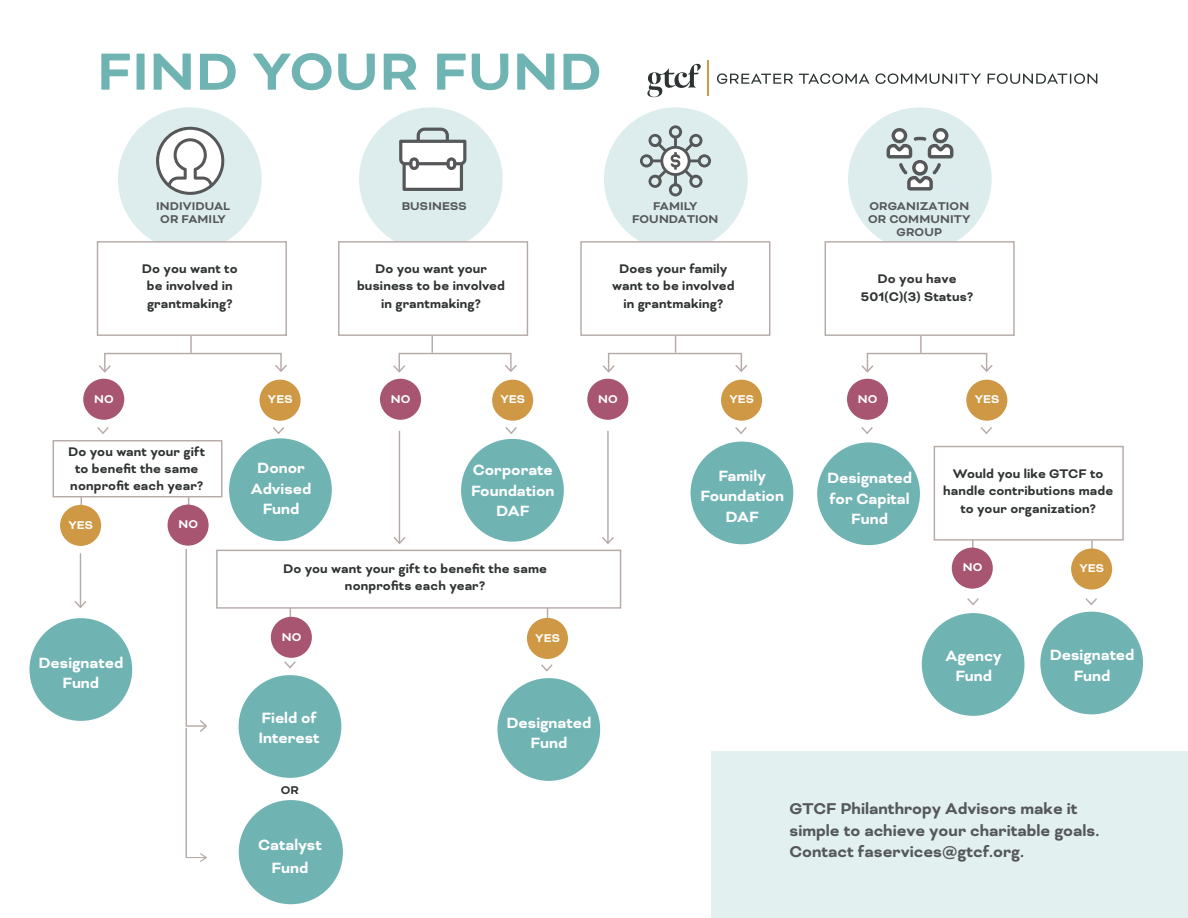
<style>
.page{position:relative;width:1188px;height:918px;background:#fff}
.page>*{position:absolute;margin:0;border:0;box-sizing:border-box;transform-origin:0 0}
.Headline_1{font:700 60px "Bicyclette";letter-spacing:.01em;color:#70b3b3}
.t1{font:700 18px/21.6px "Bicyclette";color:#555759}
.t2{font:700 17.1px/20.5px "Bicyclette";color:#fff;text-align:center}
.Headline_1-2{font:700 14.4px/17.2px "Bicyclette";letter-spacing:.01em;color:#303333;text-align:center}
.Headline_1-3{font:700 12.9px "Bicyclette";letter-spacing:.01em;color:#555759}
.Headline_1-4{font:700 12.9px "Bicyclette";letter-spacing:.01em;color:#fff}
.Headline_1-5{font:700 12.9px "Bicyclette";color:#303333}
</style>
<div class="page">
<div style="left:711px;top:752px;width:477px;height:166px;background:#e2f0f0"></div>
<div style="left:118px;top:107px;width:144px;height:144px;background:#ddecec;border-radius:50%"></div>
<div style="left:604px;top:107px;width:144px;height:144px;background:#ddecec;border-radius:50%"></div>
<div style="left:848px;top:107px;width:144px;height:144px;background:#ddecec;border-radius:50%"></div>
<div style="left:359px;top:107px;width:144px;height:144px;background:#ddecec;border-radius:50%"></div>
<div style="left:97px;top:241px;width:190px;height:95px;background:#fff;border:1px solid #b6aaa7"></div>
<div style="left:338px;top:241px;width:190px;height:95px;background:#fff;border:1px solid #b6aaa7"></div>
<div style="left:53px;top:440px;width:169px;height:57px;background:#fff;border:1px solid #b6aaa7"></div>
<div style="left:216px;top:550px;width:405px;height:59px;background:#fff;border:1px solid #b6aaa7"></div>
<div style="left:580px;top:241px;width:190px;height:95px;background:#fff;border:1px solid #b6aaa7"></div>
<div style="left:825px;top:241px;width:190px;height:95px;background:#fff;border:1px solid #b6aaa7"></div>
<hr style="left:607px;top:431px;width:2px;height:112px;background:#b6aaa7">
<svg style="left:602px;top:535px;width:12px;height:9px"></svg>
<hr style="left:399px;top:431px;width:1px;height:112px;background:#b6aaa7">
<svg style="left:393px;top:535px;width:13px;height:9px"></svg>
<hr style="left:80px;top:553px;width:1px;height:54px;background:#b6aaa7">
<svg style="left:74px;top:599px;width:13px;height:9px"></svg>
<div style="left:260px;top:380px;width:41px;height:41px;background:#cf9844;border-radius:50%"></div>
<div style="left:60px;top:505px;width:41px;height:41px;background:#cf9844;border-radius:50%"></div>
<div style="left:492px;top:380px;width:41px;height:41px;background:#cf9844;border-radius:50%"></div>
<div style="left:721px;top:380px;width:41px;height:41px;background:#cf9844;border-radius:50%"></div>
<div style="left:966px;top:380px;width:41px;height:41px;background:#cf9844;border-radius:50%"></div>
<div style="left:83px;top:379px;width:41px;height:41px;background:#a85571;border-radius:50%"></div>
<div style="left:380px;top:379px;width:41px;height:41px;background:#a85571;border-radius:50%"></div>
<div style="left:168px;top:505px;width:41px;height:41px;background:#a85571;border-radius:50%"></div>
<div style="left:587px;top:379px;width:41px;height:41px;background:#a85571;border-radius:50%"></div>
<div style="left:847px;top:379px;width:41px;height:41px;background:#a85571;border-radius:50%"></div>
<svg style="left:97px;top:335px;width:190px;height:38px"></svg>
<svg style="left:392px;top:335px;width:126px;height:38px"></svg>
<svg style="left:601px;top:335px;width:148px;height:38px"></svg>
<svg style="left:860px;top:335px;width:134px;height:38px"></svg>
<div style="left:460px;top:438px;width:105px;height:104px;background:#70b3b3;border-radius:50%"></div>
<div style="left:690px;top:441px;width:104px;height:104px;background:#70b3b3;border-radius:50%"></div>
<div style="left:527px;top:618px;width:41px;height:41px;background:#cf9844;border-radius:50%"></div>
<div style="left:497px;top:677px;width:104px;height:105px;background:#70b3b3;border-radius:50%"></div>
<div style="left:29px;top:617px;width:104px;height:105px;background:#70b3b3;border-radius:50%"></div>
<svg style="left:541px;top:664px;width:12px;height:8px"></svg>
<div style="left:271px;top:617px;width:41px;height:41px;background:#a85571;border-radius:50%"></div>
<div style="left:238px;top:674px;width:104px;height:105px;background:#70b3b3;border-radius:50%"></div>
<div style="left:239px;top:800px;width:104px;height:104px;background:#70b3b3;border-radius:50%"></div>
<svg style="left:284px;top:661px;width:12px;height:8px"></svg>
<div style="left:228px;top:438px;width:105px;height:104px;background:#70b3b3;border-radius:50%"></div>
<div style="left:816px;top:442px;width:105px;height:104px;background:#70b3b3;border-radius:50%"></div>
<svg style="left:273px;top:427px;width:11px;height:7px"></svg>
<svg style="left:505px;top:427px;width:12px;height:7px"></svg>
<svg style="left:735px;top:427px;width:12px;height:7px"></svg>
<svg style="left:861px;top:427px;width:12px;height:7px"></svg>
<svg style="left:980px;top:427px;width:12px;height:7px"></svg>
<svg style="left:97px;top:427px;width:12px;height:7px"></svg>
<svg style="left:156px;top:126px;width:69px;height:69px"></svg>
<svg style="left:399px;top:128px;width:67px;height:63px"></svg>
<svg style="left:640px;top:125px;width:71px;height:71px"></svg>
<svg style="left:887px;top:128px;width:66px;height:63px"></svg>
<svg style="left:972px;top:541px;width:2px;height:7px"></svg>
<svg style="left:1091px;top:541px;width:2px;height:8px"></svg>
<div style="left:934px;top:446px;width:190px;height:95px;background:#fff;border:1px solid #b6aaa7"></div>
<div style="left:1071px;top:549px;width:41px;height:41px;background:#cf9844;border-radius:50%"></div>
<div style="left:952px;top:548px;width:41px;height:41px;background:#a85571;border-radius:50%"></div>
<div style="left:1040px;top:611px;width:104px;height:104px;background:#70b3b3;border-radius:50%"></div>
<div style="left:921px;top:612px;width:104px;height:105px;background:#70b3b3;border-radius:50%"></div>
<svg style="left:967px;top:598px;width:12px;height:8px"></svg>
<svg style="left:1085px;top:598px;width:12px;height:8px"></svg>
<svg style="left:647px;top:63px;width:54px;height:34px"></svg>
<hr style="left:708px;top:60px;width:1px;height:35px;background:#cf9844">
<svg style="left:717px;top:73px;width:76px;height:11px"></svg>
<svg style="left:799px;top:73px;width:70px;height:11px"></svg>
<svg style="left:876px;top:73px;width:105px;height:11px"></svg>
<svg style="left:988px;top:73px;width:109px;height:11px"></svg>
<svg style="left:185px;top:548px;width:22px;height:314px"></svg>
<p class="Headline_1" style="left:97px;top:37px;width:506px">FIND YOUR FUND</p>
<p class="Headline_1-3" style="left:156px;top:199px;width:76px">INDIVIDUAL</p>
<p class="Headline_1-3" style="left:160px;top:212px;width:67px">OR FAMILY</p>
<p class="Headline_1-2" style="left:142px;top:260px;width:97px">Do you want to</p>
<p class="Headline_1-2" style="left:147px;top:277px;width:87px">be involved in</p>
<p class="Headline_1-2" style="left:147px;top:295px;width:87px">grantmaking?</p>
<p class="Headline_1-3" style="left:402px;top:199px;width:67px">BUSINESS</p>
<p class="Headline_1-2" style="left:375px;top:260px;width:114px">Do you want your</p>
<p class="Headline_1-2" style="left:357px;top:277px;width:149px">business to be involved in grantmaking?</p>
<p class="Headline_1-3" style="left:653px;top:199px;width:46px">FAMILY</p>
<p class="Headline_1-3" style="left:632px;top:212px;width:88px">FOUNDATION</p>
<p class="Headline_1-3" style="left:869px;top:199px;width:101px">ORGANIZATION</p>
<p class="Headline_1-3" style="left:868px;top:212px;width:104px">OR COMMUNITY</p>
<p class="Headline_1-3" style="left:897px;top:225px;width:47px">GROUP</p>
<p class="Headline_1-2" style="left:619px;top:260px;width:110px">Does your family</p>
<p class="Headline_1-2" style="left:612px;top:277px;width:124px">want to be involved in grantmaking?</p>
<p class="Headline_1-2" style="left:861px;top:270px;width:114px">Do you have<br>501(C)(3) Status?</p>
<p class="Headline_1-4" style="left:94px;top:391px;width:21px">NO</p>
<p class="Headline_1-4" style="left:391px;top:391px;width:21px">NO</p>
<p class="Headline_1-4" style="left:501px;top:392px;width:26px">YES</p>
<p class="Headline_1-4" style="left:729px;top:392px;width:26px">YES</p>
<p class="Headline_1-4" style="left:975px;top:392px;width:26px">YES</p>
<p class="Headline_1-4" style="left:598px;top:391px;width:21px">NO</p>
<p class="Headline_1-4" style="left:858px;top:391px;width:21px">NO</p>
<p class="Headline_1-4" style="left:268px;top:392px;width:26px">YES</p>
<p class="Headline_1-2" style="left:68px;top:443px;width:139px">Do you want your gift to benefit the same nonprofit each year?</p>
<p class="Headline_1-4" style="left:68px;top:517px;width:26px">YES</p>
<p class="t2" style="left:38px;top:653px;width:86px">Designated<br>Fund</p>
<p class="Headline_1-4" style="left:179px;top:517px;width:21px">NO</p>
<p class="t2" style="left:251px;top:458px;width:62px">Donor<br>Advised<br>Fund</p>
<p class="t2" style="left:827px;top:468px;width:86px">Designated for Capital<br>Fund</p>
<p class="Headline_1-2" style="left:943px;top:465px;width:172px">Would you like GTCF to handle contributions made to your organization?</p>
<p class="Headline_1-4" style="left:963px;top:560px;width:21px">NO</p>
<p class="Headline_1-4" style="left:1079px;top:561px;width:26px">YES</p>
<p class="t2" style="left:471px;top:460px;width:85px">Corporate<br>Foundation<br>DAF</p>
<p class="t2" style="left:701px;top:465px;width:85px">Family<br>Foundation<br>DAF</p>
<p class="Headline_1-2" style="left:283px;top:560px;width:266px">Do you want your gift to benefit the same nonprofits each year?</p>
<p class="Headline_1-4" style="left:282px;top:629px;width:21px">NO</p>
<p class="t2" style="left:259px;top:707px;width:63px;text-align:left">Field of<br>Interest</p>
<p class="Headline_1-5" style="left:281px;top:783px;width:20px">OR</p>
<p class="t2" style="left:258px;top:835px;width:65px">Catalyst</p>
<p class="t2" style="left:272px;top:858px;width:38px">Fund</p>
<p class="Headline_1-4" style="left:535px;top:630px;width:26px">YES</p>
<p class="t2" style="left:507px;top:712px;width:86px">Designated<br>Fund</p>
<p class="t2" style="left:946px;top:646px;width:58px">Agency</p>
<p class="t2" style="left:955px;top:666px;width:38px">Fund</p>
<p class="t2" style="left:1050px;top:645px;width:86px">Designated<br>Fund</p>
<p class="t1" style="left:789px;top:798px;width:311px">GTCF Philanthropy Advisors make it simple to achieve your charitable goals.<br>Contact faservices@gtcf.org.</p>
</div>
